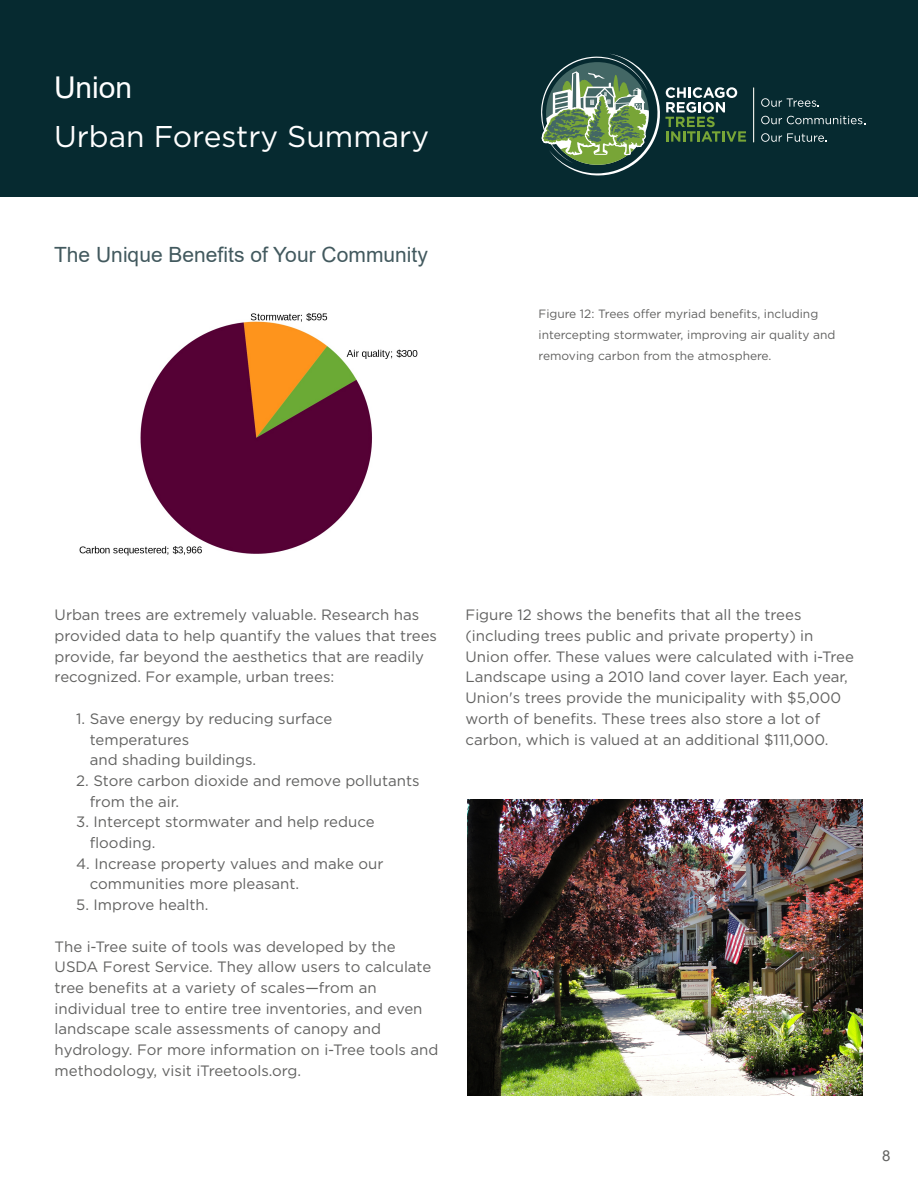
<style>
.page{position:relative;width:918px;height:1188px;background:#fff}
.page>*{position:absolute;margin:0;border:0;box-sizing:border-box;transform-origin:0 0}
.t1{font:30px "Gotham";color:#fff}
.t2{font:30px "Arial";color:#fff}
.t3{font:21px "Arial";color:#42595e}
.t4{font:15px/20.7px "Gotham";color:#626261}
.t5{font:15px "Arial";color:#626261}
.t6{font:12px/20.7px "Gotham";letter-spacing:-.005em;color:#626261}
</style>
<div class="page">
<div style="left:0;top:0;width:918px;height:196px;background:#062a30"></div>
<hr style="left:753px;top:88px;width:1px;height:54px;background:#fff">
<svg style="left:761px;top:98px;width:58px;height:9px"></svg>
<svg style="left:761px;top:116px;width:104px;height:8px"></svg>
<svg style="left:761px;top:133px;width:65px;height:9px"></svg>
<svg style="left:541px;top:54px;width:205px;height:121px"></svg>
<img style="left:79px;top:313px;width:339px;height:243px">
<img style="left:467px;top:800px;width:395px;height:296px">
<h1 class="t2" style="left:54px;top:71px;width:80px">Union</h1>
<h1 class="t1" style="left:54px;top:123px;width:377px">Urban Forestry Summary</h1>
<h2 class="t3" style="left:54px;top:243px;width:375px">The Unique Benefits of Your Community</h2>
<p class="t6" style="left:539px;top:305px;width:298px">Figure 12: Trees offer myriad benefits, including intercepting stormwater, improving air quality and removing carbon from the atmosphere.</p>
<p class="t4" style="left:55px;top:606px;width:384px">Urban trees are extremely valuable. Research has provided data to help quantify the values that trees provide, far beyond the aesthetics that are readily recognized. For example, urban trees:</p>
<p class="t4" style="left:90px;top:709px;width:244px;text-indent:-14px">1. Save energy by reducing surface temperatures<br>and shading buildings.</p>
<p class="t4" style="left:90px;top:771px;width:331px;text-indent:-14px">2. Store carbon dioxide and remove pollutants from the air.</p>
<p class="t4" style="left:90px;top:813px;width:286px;text-indent:-14px">3. Intercept stormwater and help reduce flooding.</p>
<p class="t4" style="left:90px;top:854px;width:295px;text-indent:-14px">4. Increase property values and make our communities more pleasant.</p>
<p class="t4" style="left:76px;top:895px;width:134px">5. Improve health.</p>
<p class="t4" style="left:55px;top:937px;width:385px">The i-Tree suite of tools was developed by the USDA Forest Service. They allow users to calculate tree benefits at a variety of scales—from an individual tree to entire tree inventories, and even landscape scale assessments of canopy and hydrology. For more information on i-Tree tools and methodology, visit iTreetools.org.</p>
<p class="t4" style="left:466px;top:606px;width:390px">Figure 12 shows the benefits that all the trees (including trees public and private property) in Union offer. These values were calculated with i-Tree Landscape using a 2010 land cover layer. Each year, Union's trees provide the municipality with $5,000 worth of benefits. These trees also store a lot of carbon, which is valued at an additional $111,000.</p>
<p class="t5" style="left:882px;top:1147px;width:10px">8</p>
</div>
